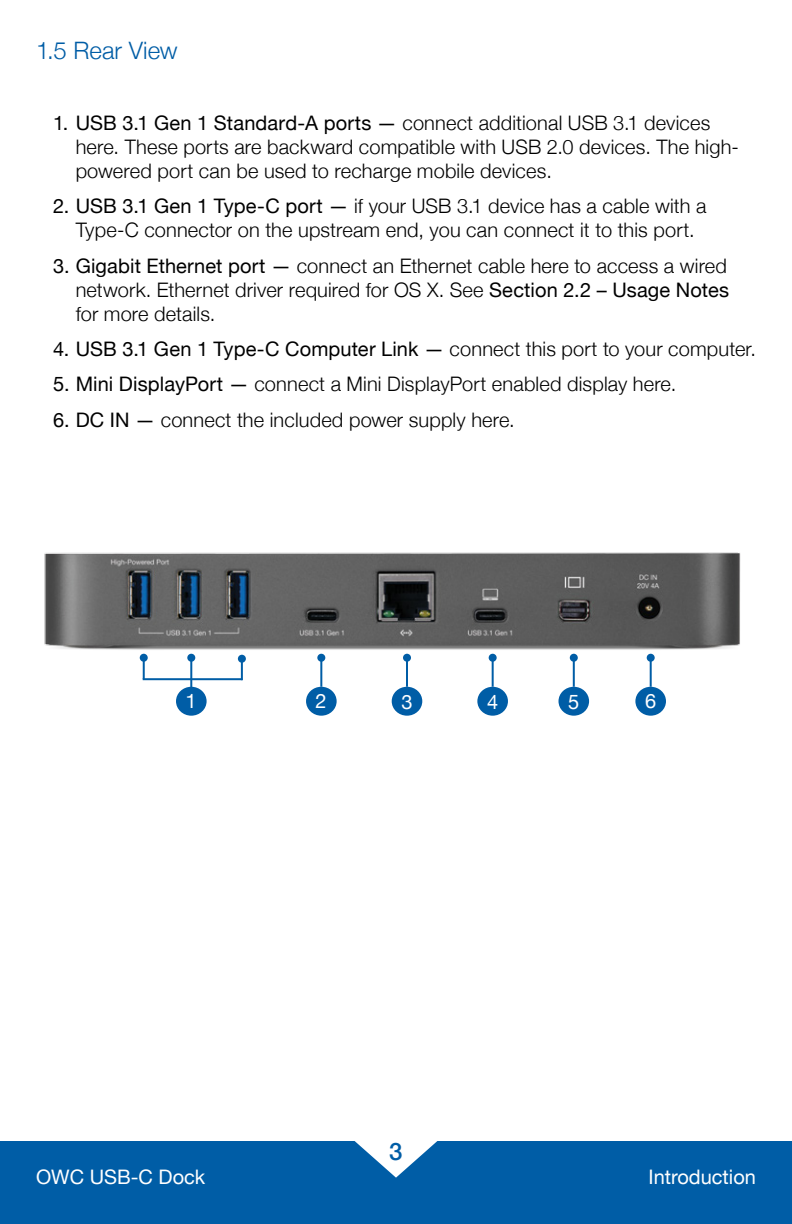
<style>
.page{position:relative;width:792px;height:1224px;background:#fff}
.page>*{position:absolute;margin:0;border:0;box-sizing:border-box;transform-origin:0 0}
.t1{font:300 24px "Helvetica Neue";color:#005da6}
.t2{font:500 24px "Helvetica Neue";color:#005da6}
.t3{font:300 20px/24px "Helvetica Neue";letter-spacing:.01em;color:#000}
.t4{font:20px "Helvetica Neue";letter-spacing:.005em;color:#000}
.Header_Paragraph{font:20px "Helvetica Neue";color:#fff}
.s1{font-weight:400}
.s2{font-weight:300}
</style>
<div class="page">
<div style="left:0;top:1142px;width:792px;height:82px;background:#005da6"></div>
<svg style="left:354px;top:1141px;width:84px;height:37px"></svg>
<img style="left:44px;top:552px;width:697px;height:98px">
<hr style="left:143px;top:678px;width:99px;height:2px;background:#005da6">
<hr style="left:143px;top:658px;width:2px;height:21px;background:#005da6">
<div style="left:140px;top:654px;width:8px;height:8px;background:#005da6;border-radius:50%"></div>
<hr style="left:241px;top:659px;width:2px;height:21px;background:#005da6">
<div style="left:238px;top:655px;width:8px;height:8px;background:#005da6;border-radius:50%"></div>
<hr style="left:190px;top:658px;width:2px;height:30px;background:#005da6">
<div style="left:187px;top:654px;width:8px;height:8px;background:#005da6;border-radius:50%"></div>
<div style="left:177px;top:688px;width:29px;height:27px;background:#005da6;border-radius:50%"></div>
<div style="left:176px;top:687px;width:31px;height:29px;border:2px solid #005da6;border-radius:50%"></div>
<hr style="left:320px;top:658px;width:2px;height:29px;background:#005da6">
<div style="left:317px;top:654px;width:8px;height:8px;background:#005da6;border-radius:50%"></div>
<div style="left:307px;top:688px;width:29px;height:27px;background:#005da6;border-radius:50%"></div>
<div style="left:306px;top:687px;width:31px;height:29px;border:2px solid #005da6;border-radius:50%"></div>
<hr style="left:406px;top:658px;width:2px;height:29px;background:#005da6">
<div style="left:403px;top:654px;width:8px;height:8px;background:#005da6;border-radius:50%"></div>
<div style="left:393px;top:688px;width:28px;height:27px;background:#005da6;border-radius:50%"></div>
<div style="left:392px;top:687px;width:30px;height:29px;border:2px solid #005da6;border-radius:50%"></div>
<hr style="left:492px;top:658px;width:2px;height:29px;background:#005da6">
<div style="left:489px;top:654px;width:8px;height:8px;background:#005da6;border-radius:50%"></div>
<div style="left:478px;top:688px;width:29px;height:27px;background:#005da6;border-radius:50%"></div>
<div style="left:477px;top:687px;width:31px;height:29px;border:2px solid #005da6;border-radius:50%"></div>
<hr style="left:573px;top:658px;width:2px;height:29px;background:#005da6">
<div style="left:570px;top:654px;width:8px;height:8px;background:#005da6;border-radius:50%"></div>
<div style="left:560px;top:688px;width:28px;height:27px;background:#005da6;border-radius:50%"></div>
<div style="left:559px;top:687px;width:30px;height:29px;border:2px solid #005da6;border-radius:50%"></div>
<hr style="left:650px;top:658px;width:2px;height:29px;background:#005da6">
<div style="left:647px;top:654px;width:8px;height:8px;background:#005da6;border-radius:50%"></div>
<div style="left:636px;top:688px;width:29px;height:27px;background:#005da6;border-radius:50%"></div>
<div style="left:635px;top:687px;width:31px;height:29px;border:2px solid #005da6;border-radius:50%"></div>
<p class="t1" style="left:36px;top:31px;width:143px">1.5 Rear View</p>
<p class="t3" style="left:76px;top:109px;width:665px;text-indent:-23px"><span class="s1">1. USB 3.1 Gen 1 Standard-A ports —</span> connect additional USB 3.1 devices here. These ports are backward compatible with USB 2.0 devices. The high&shy;powered port can be used to recharge mobile devices.</p>
<p class="t3" style="left:53px;top:193px;width:655px;text-align:center"><span class="s1">2. USB 3.1 Gen 1 Type-C port —</span> if your USB 3.1 device has a cable with a<br>Type-C connector on the upstream end, you can connect it to this port.</p>
<p class="t3" style="left:76px;top:252px;width:655px;text-align:justify;text-indent:-23px"><span class="s1">3. Gigabit Ethernet port —</span> connect an Ethernet cable here to access a wired network. Ethernet driver required for OS X. See <span class="s1">Section 2.2 – Usage Notes </span>for more details.</p>
<p class="t4" style="left:53px;top:334px;width:704px">4. USB 3.1 Gen 1 Type-C Computer Link — <span class="s2">connect this port to your computer.</span></p>
<p class="t3" style="left:53px;top:371px;width:625px"><span class="s1">5. Mini DisplayPort —</span> connect a Mini DisplayPort enabled display here.</p>
<p class="t3" style="left:53px;top:406px;width:463px"><span class="s1">6. DC IN —</span> connect the included power supply here.</p>
<p class="Header_Paragraph" style="left:186px;top:687px;width:13px">1</p>
<p class="Header_Paragraph" style="left:316px;top:686px;width:13px">2</p>
<p class="Header_Paragraph" style="left:401px;top:687px;width:13px">3</p>
<p class="Header_Paragraph" style="left:487px;top:687px;width:13px">4</p>
<p class="Header_Paragraph" style="left:568px;top:687px;width:13px">5</p>
<p class="Header_Paragraph" style="left:645px;top:686px;width:13px">6</p>
<p class="t2" style="left:389px;top:1132px;width:15px">3</p>
<p class="Header_Paragraph" style="left:36px;top:1162px;width:171px">OWC USB-C Dock</p>
<p class="Header_Paragraph" style="left:649px;top:1162px;width:109px">Introduction</p>
</div>
